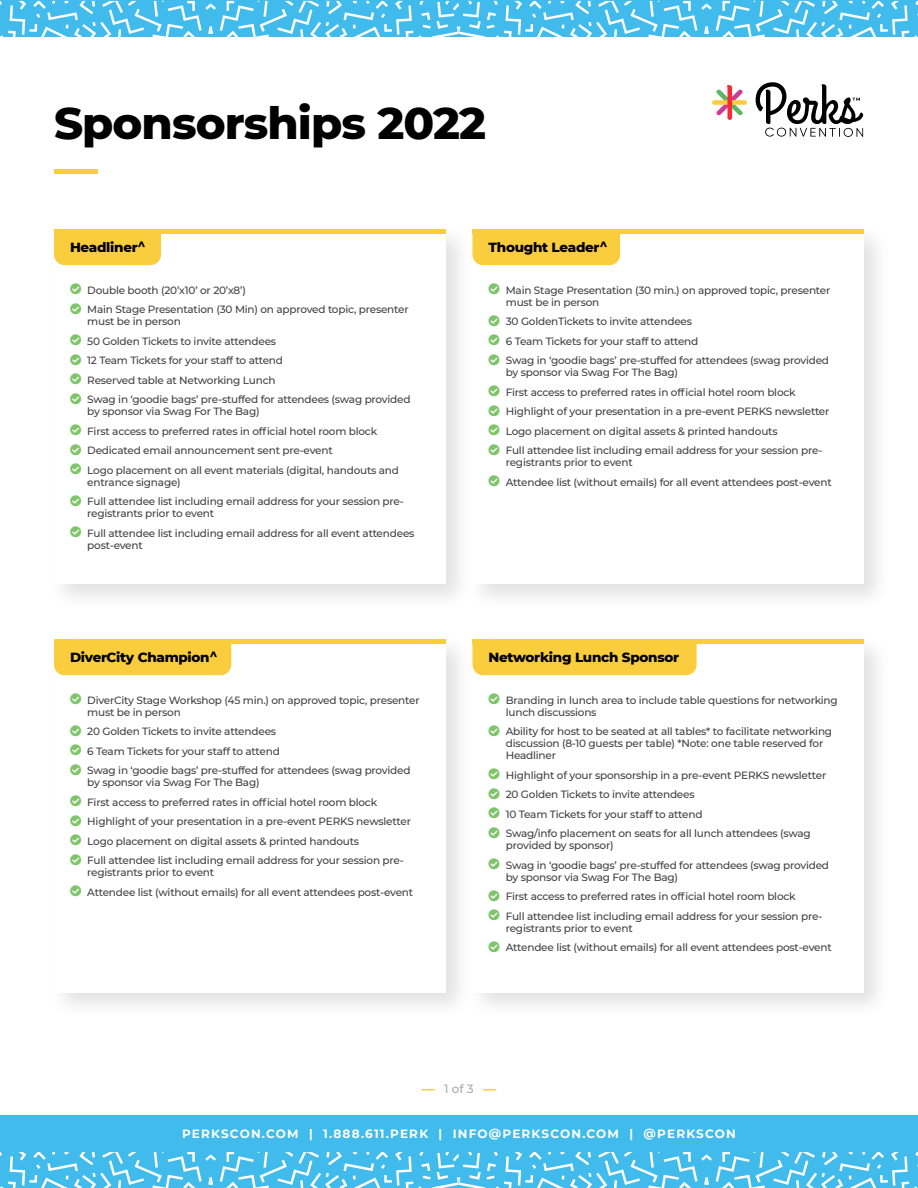
<style>
.page{position:relative;width:918px;height:1188px;background:#fff}
.page>*{position:absolute;margin:0;border:0;box-sizing:border-box;transform-origin:0 0}
.t1{font:800 45px "Montserrat";letter-spacing:-.02em;color:#000}
.t2{font:800 13.5px "Montserrat";letter-spacing:-.02em;color:#000}
.t3{font:700 12px "Montserrat";letter-spacing:.1em;color:#fff}
.t4{font:500 12px "Montserrat";color:#a7a9ac}
.t5{font:500 10.5px/19.5px "Montserrat";letter-spacing:-.02em;color:#414042}
</style>
<div class="page">
<hr style="left:54px;top:170px;width:43px;height:4px;background:#facd3f">
<svg style="left:0;top:1px;width:918px;height:36px;background:#61c6ef"></svg>
<svg style="left:756px;top:82px;width:107px;height:55px"></svg>
<svg style="left:712px;top:85px;width:35px;height:35px"></svg>
<svg style="left:0;top:1152px;width:918px;height:36px;background:#61c6ef"></svg>
<div style="left:0;top:1116px;width:918px;height:36px;background:#40bbec"></div>
<div style="left:48px;top:223px;width:425px;height:389px;background:#000;opacity:.12"></div>
<div style="left:54px;top:230px;width:392px;height:354px;background:#fff"></div>
<div style="left:48px;top:633px;width:425px;height:387px;background:#000;opacity:.12"></div>
<div style="left:54px;top:640px;width:392px;height:352px;background:#fff"></div>
<div style="left:466px;top:223px;width:425px;height:389px;background:#000;opacity:.12"></div>
<div style="left:472px;top:230px;width:392px;height:354px;background:#fff"></div>
<div style="left:466px;top:633px;width:425px;height:387px;background:#000;opacity:.12"></div>
<div style="left:472px;top:640px;width:392px;height:352px;background:#fff"></div>
<hr style="left:54px;top:230px;width:392px;height:4px;background:#facd3f">
<hr style="left:54px;top:640px;width:392px;height:4px;background:#facd3f">
<hr style="left:472px;top:230px;width:392px;height:4px;background:#facd3f">
<hr style="left:472px;top:640px;width:392px;height:4px;background:#facd3f">
<div style="left:54px;top:234px;width:107px;height:31px;background:#facd3f"></div>
<div style="left:54px;top:644px;width:177px;height:31px;background:#facd3f"></div>
<div style="left:472px;top:234px;width:148px;height:31px;background:#facd3f"></div>
<div style="left:472px;top:644px;width:225px;height:31px;background:#facd3f"></div>
<svg style="left:422px;top:1089px;width:13px;height:1px"></svg>
<svg style="left:483px;top:1089px;width:13px;height:1px"></svg>
<h1 class="t1" style="left:54px;top:90px;width:434px">Sponsorships 2022</h1>
<p class="t2" style="left:70px;top:237px;width:77px">Headliner^</p>
<p class="t5" style="left:87px;top:280px;width:323px">Double booth (20’x10’ or 20’x8’)<br>Main Stage Presentation (30 Min) on approved topic, presenter</p>
<p class="t5" style="left:87px;top:311px;width:325px">must be in person<br>50 Golden Tickets to invite attendees<br>12 Team Tickets for your staff to attend<br>Reserved table at Networking Lunch<br>Swag in ‘goodie bags’ pre-stuffed for attendees (swag provided</p>
<p class="t5" style="left:87px;top:401px;width:313px">by sponsor via Swag For The Bag)<br>First access to preferred rates in official hotel room block Dedicated email announcement sent pre-event<br>Logo placement on all event materials (digital, handouts and</p>
<p class="t5" style="left:87px;top:472px;width:318px">entrance signage)<br>Full attendee list including email address for your session pre-</p>
<p class="t5" style="left:87px;top:503px;width:329px">registrants prior to event<br>Full attendee list including email address for all event attendees</p>
<p class="t5" style="left:87px;top:535px;width:57px">post-event</p>
<p class="t2" style="left:70px;top:648px;width:149px">DiverCity Champion^</p>
<p class="t5" style="left:87px;top:694px;width:334px;line-height:12px">DiverCity Stage Workshop (45 min.) on approved topic, presenter must be in person</p>
<p class="t5" style="left:87px;top:721px;width:325px">20 Golden Tickets to invite attendees<br>6 Team Tickets for your staff to attend<br>Swag in ‘goodie bags’ pre-stuffed for attendees (swag provided</p>
<p class="t5" style="left:87px;top:772px;width:325px">by sponsor via Swag For The Bag)<br>First access to preferred rates in official hotel room block Highlight of your presentation in a pre-event PERKS newsletter Logo placement on digital assets &amp; printed handouts<br>Full attendee list including email address for your session pre-</p>
<p class="t5" style="left:87px;top:862px;width:327px">registrants prior to event<br>Attendee list (without emails) for all event attendees post-event</p>
<p class="t2" style="left:489px;top:237px;width:121px">Thought Leader^</p>
<p class="t5" style="left:506px;top:283px;width:326px;line-height:12px">Main Stage Presentation (30 min.) on approved topic, presenter must be in person</p>
<p class="t5" style="left:506px;top:311px;width:325px">30 GoldenTickets to invite attendees<br>6 Team Tickets for your staff to attend<br>Swag in ‘goodie bags’ pre-stuffed for attendees (swag provided</p>
<p class="t5" style="left:506px;top:362px;width:325px">by sponsor via Swag For The Bag)<br>First access to preferred rates in official hotel room block Highlight of your presentation in a pre-event PERKS newsletter Logo placement on digital assets &amp; printed handouts<br>Full attendee list including email address for your session pre-</p>
<p class="t5" style="left:506px;top:452px;width:327px">registrants prior to event<br>Attendee list (without emails) for all event attendees post-event</p>
<p class="t2" style="left:489px;top:648px;width:192px">Networking Lunch Sponsor</p>
<p class="t5" style="left:506px;top:694px;width:334px;line-height:12px">Branding in lunch area to include table questions for networking lunch discussions</p>
<p class="t5" style="left:506px;top:725px;width:328px;line-height:12px">Ability for host to be seated at all tables* to facilitate networking discussion (8-10 guests per table) *Note: one table reserved for<br>Headliner</p>
<p class="t5" style="left:506px;top:765px;width:322px">Highlight of your sponsorship in a pre-event PERKS newsletter 20 Golden Tickets to invite attendees<br>10 Team Tickets for your staff to attend<br>Swag/info placement on seats for all lunch attendees (swag</p>
<p class="t5" style="left:506px;top:835px;width:325px">provided by sponsor)<br>Swag in ‘goodie bags’ pre-stuffed for attendees (swag provided</p>
<p class="t5" style="left:506px;top:867px;width:318px">by sponsor via Swag For The Bag)<br>First access to preferred rates in official hotel room block<br>Full attendee list including email address for your session pre-</p>
<p class="t5" style="left:506px;top:918px;width:327px">registrants prior to event<br>Attendee list (without emails) for all event attendees post-event</p>
<p class="t4" style="left:444px;top:1081px;width:31px">1 of 3</p>
<p class="t3" style="left:182px;top:1125px;width:555px">PERKSCON.COM | 1.888.611.PERK | INFO@PERKSCON.COM | @PERKSCON</p>
</div>
